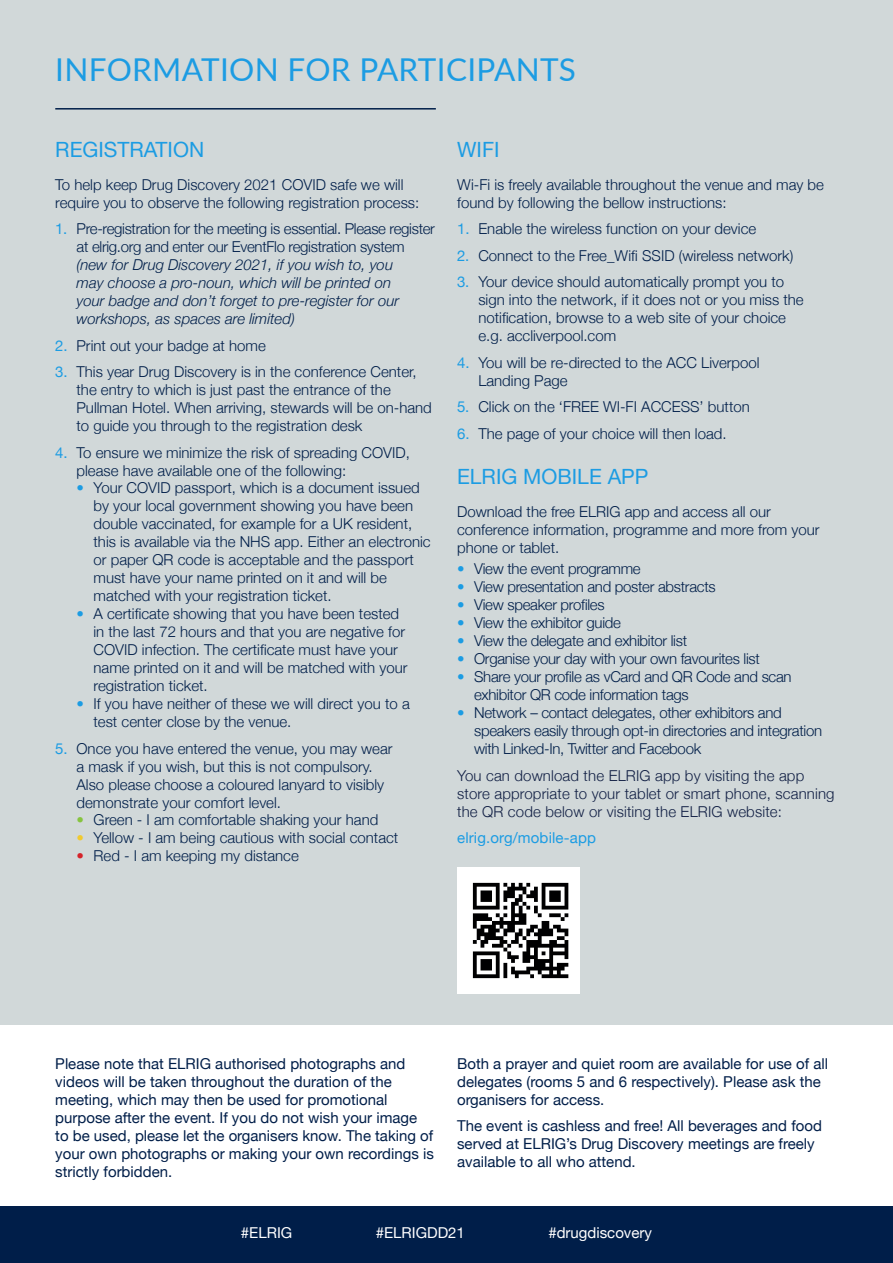
<style>
.page{position:relative;width:893px;height:1263px;background:#fff}
.page>*{position:absolute;margin:0;border:0;box-sizing:border-box;transform-origin:0 0}
.t1{font:31.5px "Lato";letter-spacing:.01em;color:#1c9ce3}
.Body_-_Light{font:21px "Helvetica Neue";color:#1c9ce3}
.Body_-_Light-2{font:300 15px/18px "Helvetica Neue";color:#001e49}
.Paragraph_Style_1{font:300 15px/18px "Helvetica Neue";color:#001e49}
.Body_dark{font:15px/18px "Helvetica Neue";color:#001e49}
.Paragraph_Style_2{font:300 15px/18px "Helvetica Neue";letter-spacing:-.02em;color:#001e49}
.Body_-_Light-3{font:italic 300 15px/18px "Helvetica Neue";color:#001e49}
.Body_-_Light-4{font:300 15px/18px "Helvetica Neue";letter-spacing:.01em;color:#111f44}
.Body_-_Light-5{font:15px "Helvetica Neue";color:#fff}
.Body_-_Light-6{font:15px "Helvetica Neue";letter-spacing:.01em;color:#1c9ce3}
.s1{font-weight:400;font-style:normal;color:#1c9ce3}
.s2{font-style:normal}
.s3{font-weight:400;color:#1c9ce3}
.s4{color:#1c9ce3}
.s5{color:#86c43f}
.s6{color:#f1ca2f}
.s7{color:#d5232a}
</style>
<div class="page">
<div style="left:0;top:0;width:893px;height:1024px;background:#d1d8d9"></div>
<hr style="left:55px;top:108px;width:381px;height:2px;background:#001e49">
<div style="left:0;top:1207px;width:893px;height:56px;background:#001e49"></div>
<img style="left:457px;top:867px;width:123px;height:126px">
<p class="t1" style="left:55px;top:47px;width:522px">INFORMATION FOR PARTICIPANTS</p>
<p class="Body_-_Light" style="left:55px;top:134px;width:150px">REGISTRATION</p>
<p class="Body_-_Light-2" style="left:55px;top:174px;width:366px">To help keep Drug Discovery 2021 COVID safe we will require you to observe the following registration process:</p>
<p class="Body_-_Light-3" style="left:77px;top:219px;width:360px;text-indent:-21px"><span class="s1">1.</span> <span class="s2">Pre-registration for the meeting is essential. Please register at elrig.org and enter our EventFlo registration system </span>(new for Drug Discovery 2021, if you wish to, you<br>may choose a pro-noun, which will be printed on<br>your badge and don’t forget to pre-register for our workshops, as spaces are limited)</p>
<p class="Body_-_Light-2" style="left:55px;top:335px;width:212px"><span class="s3">2.</span> Print out your badge at home</p>
<p class="Body_-_Light-2" style="left:77px;top:362px;width:357px;text-indent:-21px"><span class="s3">3.</span> This year Drug Discovery is in the conference Center, the entry to which is just past the entrance of the Pullman Hotel. When arriving, stewards will be on-hand to guide you through to the registration desk</p>
<p class="Body_-_Light-2" style="left:77px;top:442px;width:335px;text-indent:-21px"><span class="s3">4.</span> To ensure we minimize the risk of spreading COVID, please have available one of the following:</p>
<p class="Paragraph_Style_1" style="left:94px;top:478px;width:339px;text-indent:-17px"><span class="s4">•</span> Your COVID passport, which is a document issued by your local government showing you have been double vaccinated, for example for a UK resident, this is available via the NHS app. Either an electronic or paper QR code is acceptable and the passport must have your name printed on it and will be matched with your registration ticket.</p>
<p class="Paragraph_Style_1" style="left:94px;top:604px;width:315px;text-indent:-17px"><span class="s4">•</span> A certificate showing that you have been tested in the last 72 hours and that you are negative for COVID infection. The certificate must have your name printed on it and will be matched with your registration ticket.</p>
<p class="Paragraph_Style_1" style="left:94px;top:694px;width:318px;text-indent:-17px"><span class="s4">•</span> If you have neither of these we will direct you to a test center close by the venue.</p>
<p class="Body_-_Light-2" style="left:77px;top:738px;width:317px;text-indent:-21px"><span class="s3">5.</span> Once you have entered the venue, you may wear a mask if you wish, but this is not compulsory.<br>Also please choose a coloured lanyard to visibly demonstrate your comfort level.</p>
<p class="Paragraph_Style_1" style="left:77px;top:810px;width:303px"><span class="s5">•</span> Green - I am comfortable shaking your hand</p>
<p class="Paragraph_Style_1" style="left:77px;top:828px;width:323px"><span class="s6">•</span> Yellow - I am being cautious with social contact</p>
<p class="Paragraph_Style_1" style="left:77px;top:846px;width:224px"><span class="s7">•</span> Red - I am keeping my distance</p>
<p class="Body_-_Light" style="left:457px;top:134px;width:44px">WIFI</p>
<p class="Body_-_Light-2" style="left:457px;top:174px;width:368px">Wi-Fi is freely available throughout the venue and may be found by following the bellow instructions:</p>
<p class="Body_-_Light-2" style="left:457px;top:219px;width:301px"><span class="s3">1.</span> Enable the wireless function on your device</p>
<p class="Body_-_Light-2" style="left:457px;top:245px;width:338px"><span class="s3">2.</span> Connect to the Free_Wifi SSID (wireless network)</p>
<p class="Body_-_Light-2" style="left:478px;top:272px;width:327px;text-indent:-21px"><span class="s3">3.</span> Your device should automatically prompt you to sign into the network, if it does not or you miss the notification, browse to a web site of your choice e.g. accliverpool.com</p>
<p class="Body_-_Light-2" style="left:478px;top:352px;width:283px;text-indent:-21px"><span class="s3">4.</span> You will be re-directed to the ACC Liverpool<br>Landing Page</p>
<p class="Body_-_Light-2" style="left:457px;top:397px;width:294px"><span class="s3">5.</span> Click on the ‘FREE WI-FI ACCESS’ button</p>
<p class="Body_-_Light-2" style="left:457px;top:423px;width:271px"><span class="s3">6.</span> The page of your choice will then load.</p>
<p class="Body_-_Light" style="left:457px;top:462px;width:193px">ELRIG MOBILE APP</p>
<p class="Body_-_Light-2" style="left:457px;top:502px;width:364px">Download the free ELRIG app and access all our conference information, programme and more from your phone or tablet.</p>
<p class="Paragraph_Style_2" style="left:457px;top:558px;width:185px"><span class="s4">•</span> View the event programme</p>
<p class="Paragraph_Style_2" style="left:457px;top:576px;width:260px"><span class="s4">•</span> View presentation and poster abstracts</p>
<p class="Paragraph_Style_2" style="left:457px;top:594px;width:149px"><span class="s4">•</span> View speaker profiles</p>
<p class="Paragraph_Style_2" style="left:457px;top:612px;width:165px"><span class="s4">•</span> View the exhibitor guide</p>
<p class="Paragraph_Style_2" style="left:457px;top:630px;width:231px"><span class="s4">•</span> View the delegate and exhibitor list</p>
<p class="Paragraph_Style_2" style="left:457px;top:648px;width:304px"><span class="s4">•</span> Organise your day with your own favourites list</p>
<p class="Paragraph_Style_2" style="left:474px;top:666px;width:319px;text-indent:-17px"><span class="s4">•</span> Share your profile as vCard and QR Code and scan exhibitor QR code information tags</p>
<p class="Paragraph_Style_2" style="left:474px;top:702px;width:349px;text-indent:-17px"><span class="s4">•</span> Network – contact delegates, other exhibitors and speakers easily through opt-in directories and integration with Linked-In, Twitter and Facebook</p>
<p class="Body_-_Light-4" style="left:457px;top:765px;width:379px">You can download the ELRIG app by visiting the app store appropriate to your tablet or smart phone, scanning the QR code below or visiting the ELRIG website:</p>
<p class="Body_-_Light-6" style="left:457px;top:827px;width:140px">elrig.org/mobile-app</p>
<p class="Body_dark" style="left:55px;top:1055px;width:380px">Please note that ELRIG authorised photographs and videos will be taken throughout the duration of the meeting, which may then be used for promotional purpose after the event. If you do not wish your image to be used, please let the organisers know. The taking of your own photographs or making your own recordings is strictly forbidden.</p>
<p class="Body_dark" style="left:457px;top:1055px;width:372px">Both a prayer and quiet room are available for use of all delegates (rooms 5 and 6 respectively). Please ask the organisers for access.</p>
<p class="Body_dark" style="left:457px;top:1117px;width:366px">The event is cashless and free! All beverages and food served at ELRIG’s Drug Discovery meetings are freely available to all who attend.</p>
<p class="Body_-_Light-5" style="left:241px;top:1221px;width:53px">#ELRIG</p>
<p class="Body_-_Light-5" style="left:376px;top:1221px;width:91px">#ELRIGDD21</p>
<p class="Body_-_Light-5" style="left:548px;top:1221px;width:105px">#drugdiscovery</p>
</div>
